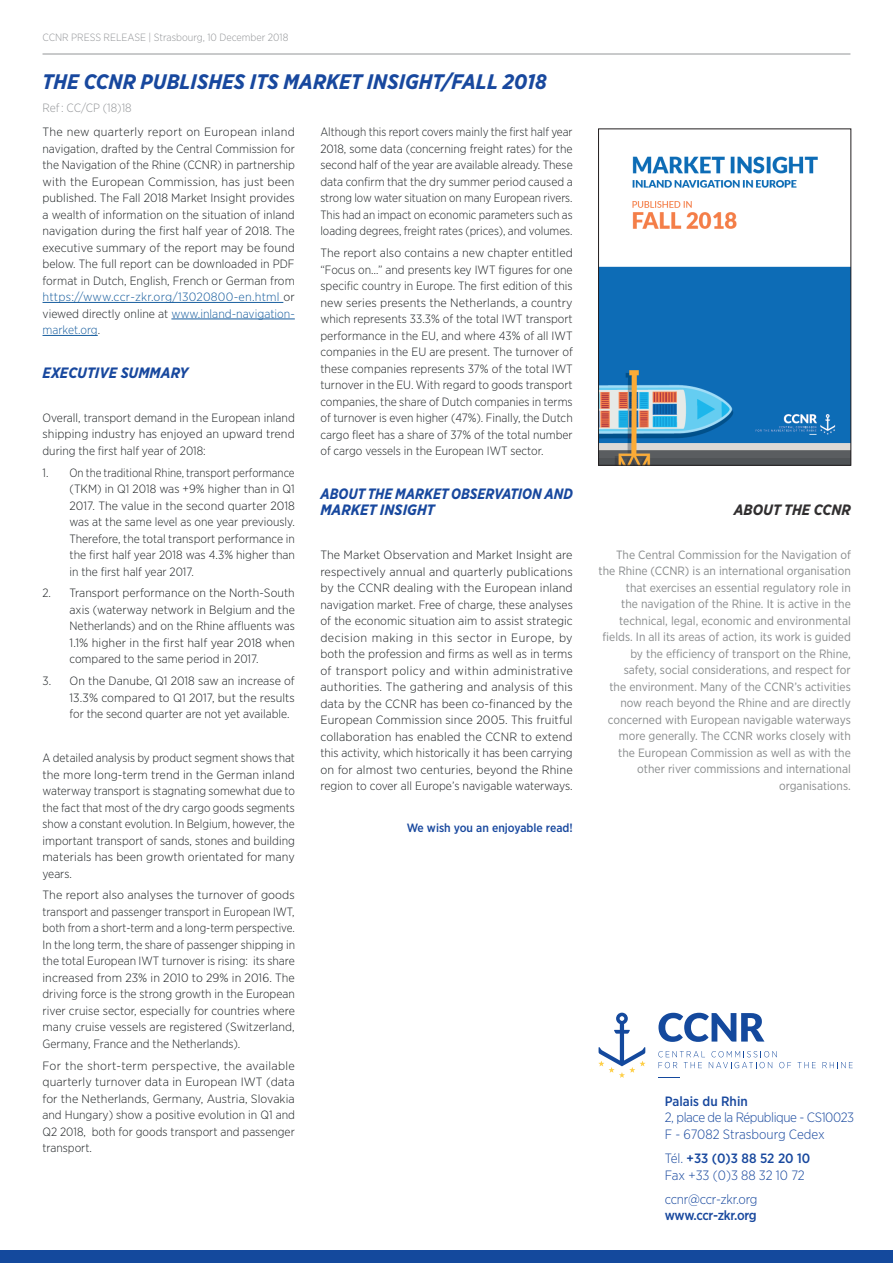
<style>
.page{position:relative;width:893px;height:1263px;background:#fff}
.page>*{position:absolute;margin:0;border:0;box-sizing:border-box;transform-origin:0 0}
.t1{font:italic 700 21px "Gotham Narrow";color:#18489e}
.t2{font:italic 700 15px/16.5px "Gotham Narrow";color:#18489e;scale:.95 1}
.t3{font:italic 700 15px "Gotham Narrow";color:#18489e}
.t4{font:italic 700 15px "Gotham Narrow";color:#312f30}
.t5{font:300 13.5px/16.2px "Gotham Narrow";letter-spacing:-.025em;color:#18489e}
.t6{font:300 13.5px/16.2px "Gotham Narrow";color:#18489e}
.t7{font:500 13.5px "Gotham Narrow";letter-spacing:-.01em;color:#18489e}
.t8{font:300 12px/16.5px "Gotham Narrow";color:#1d2123;text-align:justify;scale:1.05 1}
.t9{font:300 12px/16.5px "Gotham Narrow";color:#1d2123;text-align:justify}
.t10{font:12px/16.5px "Gotham Narrow";color:#888b8c;text-align:right}
.t11{font:300 12px/16.5px "Gotham Narrow";color:#1d2123;text-align:justify;scale:1.04 1}
.t12{font:500 12px "Gotham Narrow";color:#18489e}
.t13{font:300 12px "Gotham Narrow";color:#939598}
.t14{font:300 10.5px "Gotham Narrow";color:#939598}
.s1{color:#175d9e}
.s2{font-weight:500}
</style>
<div class="page">
<hr style="left:43px;top:54px;width:807px;height:1px;background:#939598">
<div style="left:0;top:1250px;width:893px;height:13px;background:#14499d"></div>
<hr style="left:43px;top:302px;width:240px;height:1px;background:#175d9e">
<hr style="left:171px;top:319px;width:124px;height:1px;background:#175d9e">
<hr style="left:43px;top:335px;width:55px;height:1px;background:#175d9e">
<img style="left:600px;top:156px;width:249px;height:308px">
<div style="left:598px;top:128px;width:253px;height:338px;border:1px solid #231f20"></div>
<svg style="left:598px;top:1013px;width:47px;height:65px"></svg>
<svg style="left:658px;top:1013px;width:106px;height:29px"></svg>
<svg style="left:658px;top:1051px;width:133px;height:17px"></svg>
<svg style="left:797px;top:1062px;width:19px;height:6px"></svg>
<svg style="left:823px;top:1062px;width:30px;height:6px"></svg>
<svg style="left:658px;top:1077px;width:21px;height:1px"></svg>
<p class="t14" style="left:43px;top:30px;width:247px">CCNR PRESS RELEASE | Strasbourg, 10 December 2018</p>
<h1 class="t1" style="left:43px;top:69px;width:506px">THE CCNR PUBLISHES ITS MARKET INSIGHT/FALL 2018</h1>
<p class="t9" style="left:320px;top:123px;width:254px">Although this report covers mainly the first half year 2018, some data (concerning freight rates) for the second half of the year are available already. These data confirm that the dry summer period caused a strong low water situation on many European rivers.<br>This had an impact on economic parameters such as loading degrees, freight rates (prices), and volumes.</p>
<p class="t11" style="left:320px;top:244px;width:244px">The report also contains a new chapter entitled “Focus on…” and presents key IWT figures for one specific country in Europe. The first edition of this new series presents the Netherlands, a country which represents 33.3% of the total IWT transport performance in the EU, and where 43% of all IWT companies in the EU are present. The turnover of these companies represents 37% of the total IWT turnover in the EU. With regard to goods transport companies, the share of Dutch companies in terms of turnover is even higher (47%). Finally, the Dutch cargo fleet has a share of 37% of the total number of cargo vessels in the European IWT sector.</p>
<p class="t2" style="left:320px;top:485px;width:267px">ABOUT THE MARKET OBSERVATION AND<br>MARKET INSIGHT</p>
<p class="t8" style="left:320px;top:546px;width:242px">The Market Observation and Market Insight are respectively annual and quarterly publications by the CCNR dealing with the European inland navigation market. Free of charge, these analyses of the economic situation aim to assist strategic decision making in this sector in Europe, by both the profession and firms as well as in terms of transport policy and within administrative authorities. The gathering and analysis of this data by the CCNR has been co-financed by the European Commission since 2005. This fruitful collaboration has enabled the CCNR to extend this activity, which historically it has been carrying on for almost two centuries, beyond the Rhine region to cover all Europe’s navigable waterways.</p>
<p class="t12" style="left:407px;top:820px;width:168px">We wish you an enjoyable read!</p>
<p class="t13" style="left:43px;top:100px;width:91px">Ref : CC/CP (18)18</p>
<p class="t8" style="left:43px;top:123px;width:242px">The new quarterly report on European inland navigation, drafted by the Central Commission for the Navigation of the Rhine (CCNR) in partnership with the European Commission, has just been published. The Fall 2018 Market Insight provides a wealth of information on the situation of inland navigation during the first half year of 2018. The executive summary of the report may be found below. The full report can be downloaded in PDF format in Dutch, English, French or German from <span class="s1">https://www.ccr-zkr.org/13020800-en.html</span> or viewed directly online at <span class="s1">www.inland-navigation&shy;market.org</span>.</p>
<p class="t3" style="left:43px;top:363px;width:147px">EXECUTIVE SUMMARY</p>
<p class="t9" style="left:43px;top:409px;width:254px">Overall, transport demand in the European inland shipping industry has enjoyed an upward trend during the first half year of 2018:</p>
<p class="t9" style="left:70px;top:464px;width:227px;text-indent:-27px">1. On the traditional Rhine, transport performance (TKM) in Q1 2018 was +9% higher than in Q1<br>2017. The value in the second quarter 2018 was at the same level as one year previously.<br>Therefore, the total transport performance in the first half year 2018 was 4.3% higher than in the first half year 2017.</p>
<p class="t9" style="left:70px;top:585px;width:227px;text-indent:-27px">2. Transport performance on the North-South axis (waterway network in Belgium and the Netherlands) and on the Rhine affluents was 1.1% higher in the first half year 2018 when compared to the same period in 2017.</p>
<p class="t9" style="left:70px;top:672px;width:227px;text-indent:-27px">3. On the Danube, Q1 2018 saw an increase of 13.3% compared to Q1 2017, but the results for the second quarter are not yet available.</p>
<p class="t9" style="left:43px;top:749px;width:254px">A detailed analysis by product segment shows that the more long-term trend in the German inland waterway transport is stagnating somewhat due to the fact that most of the dry cargo goods segments show a constant evolution. In Belgium, however, the important transport of sands, stones and building materials has been growth orientated for many years.</p>
<p class="t8" style="left:43px;top:887px;width:242px">The report also analyses the turnover of goods transport and passenger transport in European IWT, both from a short-term and a long-term perspective.<br>In the long term, the share of passenger shipping in the total European IWT turnover is rising: its share increased from 23% in 2010 to 29% in 2016. The driving force is the strong growth in the European river cruise sector, especially for countries where many cruise vessels are registered (Switzerland, Germany, France and the Netherlands).</p>
<p class="t8" style="left:43px;top:1057px;width:242px">For the short-term perspective, the available quarterly turnover data in European IWT (data for the Netherlands, Germany, Austria, Slovakia and Hungary) show a positive evolution in Q1 and Q2 2018, both for goods transport and passenger transport.</p>
<p class="t4" style="left:734px;top:500px;width:119px">ABOUT THE CCNR</p>
<p class="t10" style="left:598px;top:546px;width:254px">The Central Commission for the Navigation of the Rhine (CCNR) is an international organisation that exercises an essential regulatory role in<br>the navigation of the Rhine. It is active in the technical, legal, economic and environmental fields. In all its areas of action, its work is guided by the efficiency of transport on the Rhine, safety, social considerations, and respect for<br>the environment. Many of the CCNR’s activities now reach beyond the Rhine and are directly concerned with European navigable waterways more generally. The CCNR works closely with<br>the European Commission as well as with the other river commissions and international organisations.</p>
<p class="t7" style="left:665px;top:1093px;width:84px">Palais du Rhin</p>
<p class="t5" style="left:665px;top:1109px;width:191px">2, place de la République - CS10023<br>F - 67082 Strasbourg Cedex</p>
<p class="t6" style="left:665px;top:1150px;width:147px">Tél. <span class="s2">+33 (0)3 88 52 20 10<br></span>Fax +33 (0)3 88 32 10 72</p>
<p class="t5" style="left:665px;top:1191px;width:94px">ccnr@ccr-zkr.org</p>
<p class="t7" style="left:665px;top:1207px;width:93px">www.ccr-zkr.org</p>
</div>
